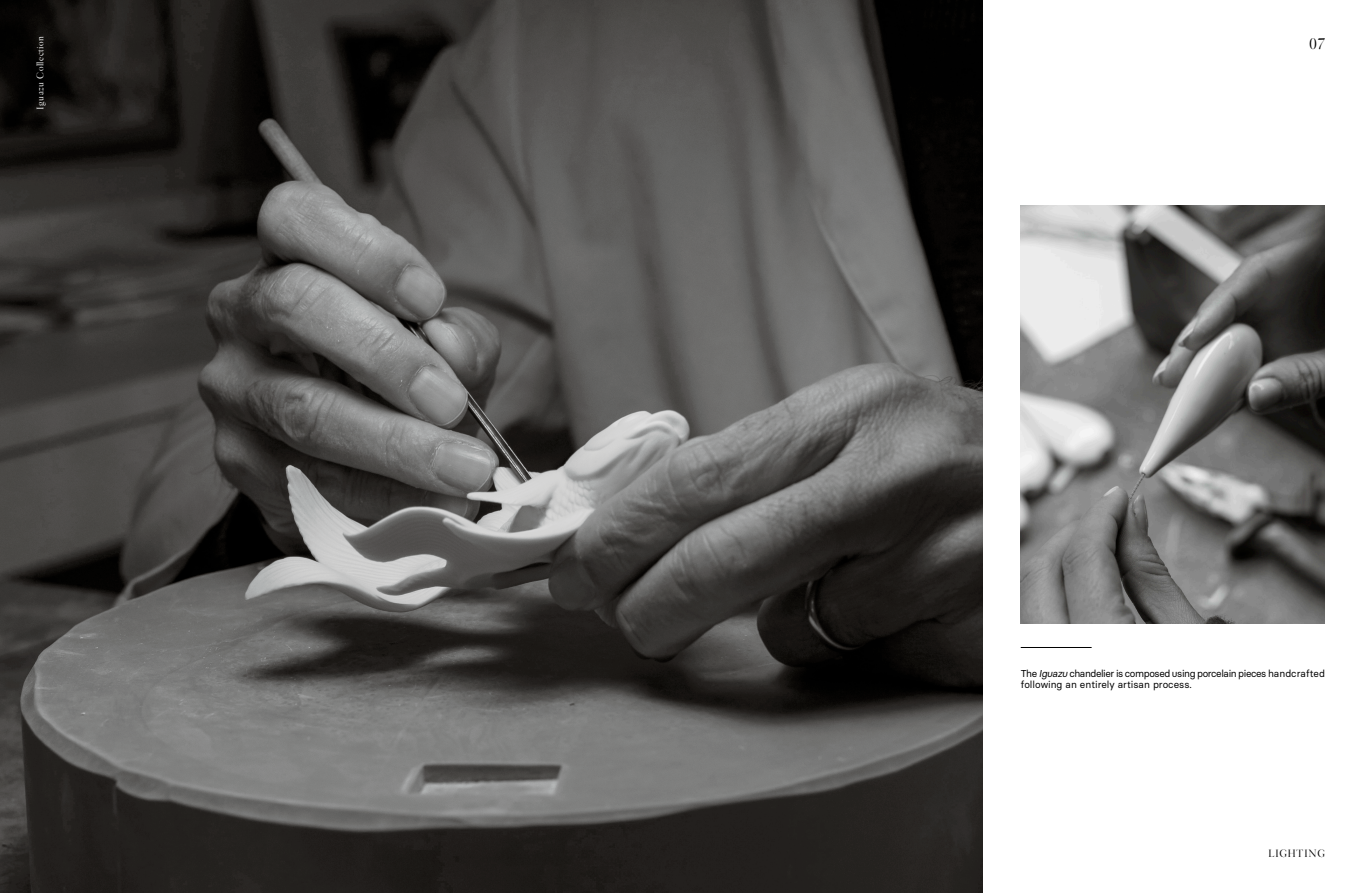
<style>
.page{position:relative;width:1361px;height:893px;background:#fff}
.page>*{position:absolute;margin:0;border:0;box-sizing:border-box;transform-origin:0 0}
.t1{font:16px "Eldorado Display";color:#000}
.t2{font:11px "Eldorado Display";letter-spacing:.045em;color:#000}
.texto_común_descripción_producto_RO{font:10px/11px "Basier Circle";letter-spacing:-.02em;color:#000}
.t3{font:10px "Eldorado Display";letter-spacing:.045em;color:#fff}
.s1{font-style:italic}
</style>
<div class="page">
<img style="left:0;top:0;width:982px;height:893px">
<img style="left:1020px;top:205px;width:305px;height:418px">
<hr style="left:1020px;top:647px;width:71px;height:1px;background:#000">
<p class="t3" style="left:35px;top:110px;width:75px;rotate:-90deg">Iguazu Collection</p>
<p class="t1" style="left:1309px;top:35px;width:17px">07</p>
<p class="texto_común_descripción_producto_RO" style="left:1020px;top:668px;width:306px">The <span class="s1">Iguazu</span> chandelier is composed using porcelain pieces handcrafted following an entirely artisan process.</p>
<p class="t2" style="left:1268px;top:847px;width:58px">LIGHTING</p>
</div>
